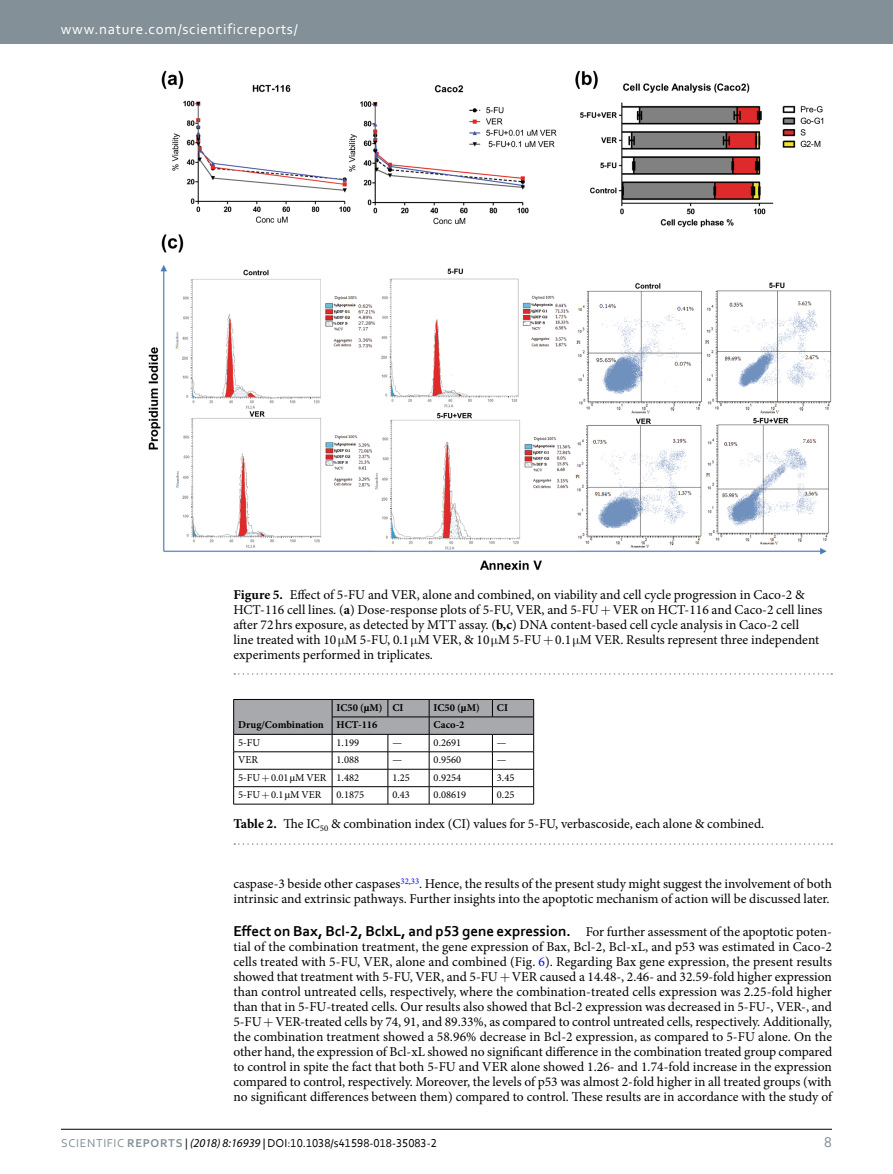
<style>
.page{position:relative;width:893px;height:1174px;background:#fff}
.page>*{position:absolute;margin:0;border:0;box-sizing:border-box;transform-origin:0 0}
.t1{font:700 15px "Corbel";color:#000}
.t2{font:15px "Corbel 2";letter-spacing:.045em;color:#fff}
.t3{font:15px "Corbel 2";color:#839097}
.t4{font:13.5px/15px "Minion Pro";color:#000}
.t5{font:12px "Corbel";color:#000}
.t6{font:10.5px "Minion Pro";color:#000}
.t7{font:700 10.5px "Minion Pro";color:#000}
.s1{font-weight:700}
.s2{font-family:"STIX General"}
.s3{font-family:"Minion Pro";font-weight:400;font-size:13.5px}
.s4{color:#00f}
.s5{font-family:"Corbel 2";color:#839097}
.s6{font-family:"Corbel Bold 2";color:#839097}
.s7{font-family:"Corbel 2"}
.s8{font-family:"Myriad Pro";font-style:italic}
</style>
<div class="page">
<div style="left:0;top:0;width:893px;height:43px;background:#839097"></div>
<hr style="left:61px;top:1129px;width:771px;height:1px;background:#000">
<img style="left:148px;top:70px;width:684px;height:501px">
<svg style="left:234px;top:673px;width:598px;height:1px"></svg>
<svg style="left:234px;top:843px;width:598px;height:2px"></svg>
<hr style="left:233px;top:804px;width:99px;height:1px;background:#000">
<hr style="left:332px;top:804px;width:56px;height:1px;background:#000">
<hr style="left:388px;top:804px;width:41px;height:1px;background:#000">
<hr style="left:429px;top:804px;width:63px;height:1px;background:#000">
<hr style="left:492px;top:804px;width:42px;height:1px;background:#000">
<svg style="left:233px;top:699px;width:301px;height:105px"></svg>
<p class="t2" style="left:61px;top:19px;width:238px">www.nature.com/scientificreports/</p>
<p class="t4" style="left:233px;top:587px;width:590px"><span class="s1">Figure 5.</span> Effect of 5-FU and VER, alone and combined, on viability and cell cycle progression in Caco-2 &amp; HCT-116 cell lines. (<span class="s1">a</span>) Dose-response plots of 5-FU, VER, and 5-FU VER on HCT-116 and Caco-2 cell lines after 72hrs exposure, as detected by MTT assay. (<span class="s1">b,c</span>) DNA content-based cell cycle analysis in Caco-2 cell line treated with 10 M 5-FU, 0.1 M VER, &amp; 10 M 5-FU 0.1 M VER. Results represent three independent experiments performed in triplicates.</p>
<p class="t7" style="left:238px;top:717px;width:87px">Drug/Combination</p>
<p class="t7" style="left:337px;top:700px;width:68px">IC50 (<span class="s2">µ</span>M) CI</p>
<p class="t7" style="left:434px;top:700px;width:48px">IC50 (<span class="s2">µ</span>M)</p>
<p class="t7" style="left:497px;top:700px;width:13px">CI</p>
<p class="t7" style="left:337px;top:717px;width:42px">HCT-116</p>
<p class="t7" style="left:434px;top:717px;width:32px">Caco-2</p>
<p class="t6" style="left:238px;top:735px;width:24px">5-FU</p>
<p class="t6" style="left:337px;top:735px;width:24px">1.199</p>
<p class="t6" style="left:392px;top:735px;width:11px">—</p>
<p class="t6" style="left:434px;top:735px;width:29px">0.2691</p>
<p class="t6" style="left:497px;top:735px;width:11px">—</p>
<p class="t6" style="left:238px;top:753px;width:21px">VER</p>
<p class="t6" style="left:337px;top:753px;width:24px">1.088</p>
<p class="t6" style="left:392px;top:753px;width:11px">—</p>
<p class="t6" style="left:434px;top:753px;width:29px">0.9560</p>
<p class="t6" style="left:497px;top:753px;width:11px">—</p>
<p class="t6" style="left:238px;top:770px;width:122px">5-FU 0.01 <span class="s2">µ</span>M VER 1.482</p>
<p class="t6" style="left:392px;top:770px;width:19px">1.25</p>
<p class="t6" style="left:434px;top:770px;width:29px">0.9254</p>
<p class="t6" style="left:497px;top:770px;width:19px">3.45</p>
<p class="t6" style="left:238px;top:787px;width:85px">5-FU 0.1 <span class="s2">µ</span>M VER</p>
<p class="t6" style="left:337px;top:787px;width:29px">0.1875</p>
<p class="t6" style="left:392px;top:787px;width:19px">0.43</p>
<p class="t6" style="left:434px;top:787px;width:34px">0.08619</p>
<p class="t6" style="left:497px;top:787px;width:19px">0.25</p>
<p class="t4" style="left:233px;top:816px;width:532px"><span class="s1">Table 2.</span> The IC<sub>50</sub> &amp; combination index (CI) values for 5-FU, verbascoside, each alone &amp; combined.</p>
<p class="t4" style="left:233px;top:876px;width:600px">caspase‐3 beside other caspases<sup>32</sup><sup>,</sup><sup>33</sup>. Hence, the results of the present study might suggest the involvement of both intrinsic and extrinsic pathways. Further insights into the apoptotic mechanism of action will be discussed later.</p>
<p class="t1" style="left:233px;top:922px;width:600px">Effect on Bax, Bcl-2, BclxL, and p53 gene expression. <span class="s3">For further assessment of the apoptotic poten-</span></p>
<p class="t4" style="left:233px;top:939px;width:600px;text-align:justify">tial of the combination treatment, the gene expression of Bax, Bcl-2, Bcl-xL, and p53 was estimated in Caco-2 cells treated with 5-FU, VER, alone and combined (Fig. <span class="s4">6</span>). Regarding Bax gene expression, the present results showed that treatment with 5-FU, VER, and 5-FU VER caused a 14.48-, 2.46- and 32.59-fold higher expression than control untreated cells, respectively, where the combination-treated cells expression was 2.25-fold higher than that in 5-FU-treated cells. Our results also showed that Bcl-2 expression was decreased in 5-FU-, VER-, and 5-FU VER-treated cells by 74, 91, and 89.33%, as compared to control untreated cells, respectively. Additionally, the combination treatment showed a 58.96% decrease in Bcl-2 expression, as compared to 5-FU alone. On the other hand, the expression of Bcl-xL showed no significant difference in the combination treated group compared to control in spite the fact that both 5-FU and VER alone showed 1.26- and 1.74-fold increase in the expression compared to control, respectively. Moreover, the levels of p53 was almost 2-fold higher in all treated groups (with no significant differences between them) compared to control. These results are in accordance with the study of</p>
<p class="t5" style="left:61px;top:1135px;width:377px"><span class="s5">SCiEnTiFiC</span> <span class="s6">REPORTS</span> <span class="s7">|</span> <span class="s8">(2018) 8:16939</span> | DOI:10.1038/s41598-018-35083-2</p>
<p class="t3" style="left:824px;top:1132px;width:9px">8</p>
</div>
